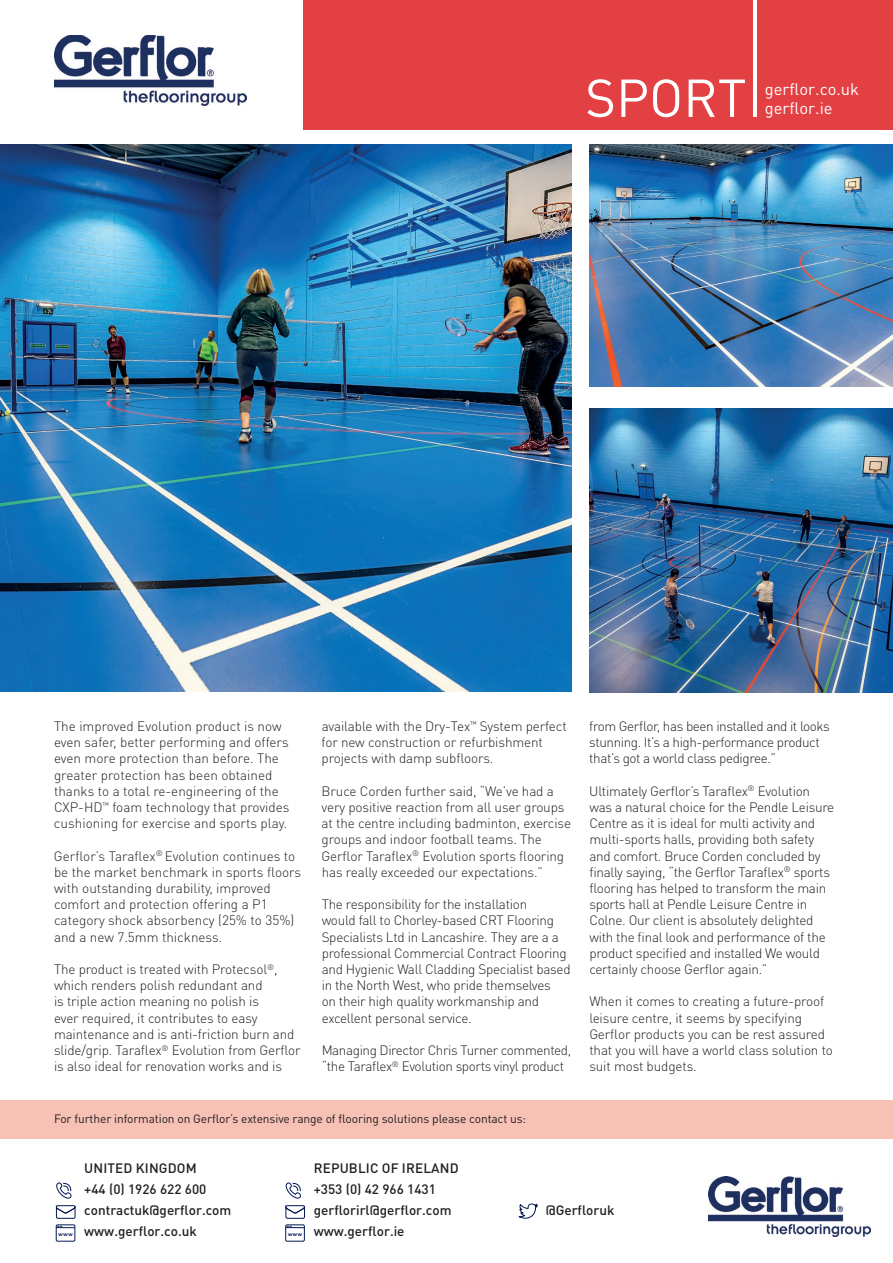
<style>
.page{position:relative;width:893px;height:1263px;background:#fff}
.page>*{position:absolute;margin:0;border:0;box-sizing:border-box;transform-origin:0 0}
.t1{font:52.5px "DIN Pro";color:#fff}
.t2{font:16.5px/19.8px "DIN Pro";color:#fff}
.t3{font:300 13.5px/16.2px "DIN Pro";letter-spacing:-.015em;color:#231f20}
.t4{font:500 13.5px/21px "DIN Pro";color:#231f20}
.t5{font:12px "DIN Pro";letter-spacing:-.01em;color:#231f20}
.t6{font:700 5.55px "Nexa";letter-spacing:-.025em;color:#031852}
</style>
<div class="page">
<img style="left:708px;top:1177px;width:162px;height:59px">
<div style="left:56px;top:1224px;width:19px;height:17px;border:1px solid #031852"></div>
<div style="left:285px;top:1224px;width:20px;height:17px;border:1px solid #031852"></div>
<svg style="left:286px;top:1226px;width:18px;height:2px"></svg>
<svg style="left:518px;top:1203px;width:20px;height:16px"></svg>
<svg style="left:55px;top:1182px;width:21px;height:46px"></svg>
<svg style="left:285px;top:1182px;width:20px;height:37px"></svg>
<div style="left:0;top:1100px;width:893px;height:38px;background:#f7c2b5"></div>
<img style="left:55px;top:35px;width:191px;height:71px">
<div style="left:304px;top:0;width:589px;height:130px;background:#e34044"></div>
<hr style="left:753px;top:0;width:3px;height:117px;background:#fff">
<img style="left:589px;top:144px;width:304px;height:243px">
<img style="left:589px;top:408px;width:304px;height:284px">
<img style="left:0;top:145px;width:571px;height:547px">
<h1 class="t1" style="left:585px;top:62px;width:163px">SPORT</h1>
<p class="t2" style="left:765px;top:78px;width:96px">gerflor.co.uk gerflor.ie</p>
<p class="t3" style="left:54px;top:717px;width:237px">The improved Evolution product is now even safer, better performing and offers even more protection than before. The greater protection has been obtained thanks to a total re-engineering of the CXP-HD<sup>™</sup> foam technology that provides cushioning for exercise and sports play.</p>
<p class="t3" style="left:54px;top:847px;width:249px">Gerflor’s Taraflex<sup>®</sup> Evolution continues to be the market benchmark in sports floors with outstanding durability, improved comfort and protection offering a P1 category shock absorbency (25% to 35%) and a new 7.5mm thickness.</p>
<p class="t3" style="left:54px;top:960px;width:248px">The product is treated with Protecsol<sup>®</sup>, which renders polish redundant and<br>is triple action meaning no polish is<br>ever required, it contributes to easy maintenance and is anti-friction burn and slide/grip. Taraflex<sup>®</sup> Evolution from Gerflor is also ideal for renovation works and is</p>
<p class="t3" style="left:322px;top:717px;width:247px">available with the Dry-Tex<sup>™</sup> System perfect for new construction or refurbishment projects with damp subfloors.</p>
<p class="t3" style="left:322px;top:782px;width:251px">Bruce Corden further said, “We’ve had a very positive reaction from all user groups at the centre including badminton, exercise groups and indoor football teams. The Gerflor Taraflex<sup>®</sup> Evolution sports flooring has really exceeded our expectations.”</p>
<p class="t3" style="left:322px;top:896px;width:251px">The responsibility for the installation<br>would fall to Chorley-based CRT Flooring Specialists Ltd in Lancashire. They are a a professional Commercial Contract Flooring and Hygienic Wall Cladding Specialist based in the North West, who pride themselves<br>on their high quality workmanship and excellent personal service.</p>
<p class="t3" style="left:322px;top:1041px;width:251px">Managing Director Chris Turner commented, “the Taraflex<sup>®</sup> Evolution sports vinyl product</p>
<p class="t5" style="left:54px;top:1110px;width:474px">For further information on Gerflor’s extensive range of flooring solutions please contact us:</p>
<p class="t3" style="left:589px;top:717px;width:242px">from Gerflor, has been installed and it looks stunning. It’s a high-performance product that’s got a world class pedigree.”</p>
<p class="t3" style="left:589px;top:782px;width:247px">Ultimately Gerflor’s Taraflex<sup>®</sup> Evolution was a natural choice for the Pendle Leisure Centre as it is ideal for multi activity and multi-sports halls, providing both safety and comfort. Bruce Corden concluded by finally saying, “the Gerflor Taraflex<sup>®</sup> sports flooring has helped to transform the main sports hall at Pendle Leisure Centre in Colne. Our client is absolutely delighted with the final look and performance of the product specified and installed We would certainly choose Gerflor again.”</p>
<p class="t3" style="left:589px;top:993px;width:245px">When it comes to creating a future-proof leisure centre, it seems by specifying Gerflor products you can be rest assured that you will have a world class solution to suit most budgets.</p>
<p class="t4" style="left:84px;top:1157px;width:149px">UNITED KINGDOM<br>+44 (0) 1926 622 600 contractuk@gerflor.com www.gerflor.co.uk</p>
<p class="t4" style="left:314px;top:1157px;width:146px">REPUBLIC OF IRELAND +353 (0) 42 966 1431 gerflorirl@gerflor.com www.gerflor.ie</p>
<p class="t6" style="left:58px;top:1230px;width:16px">www</p>
<p class="t6" style="left:288px;top:1230px;width:16px">www</p>
<p class="t4" style="left:546px;top:1199px;width:70px">@Gerfloruk</p>
</div>
